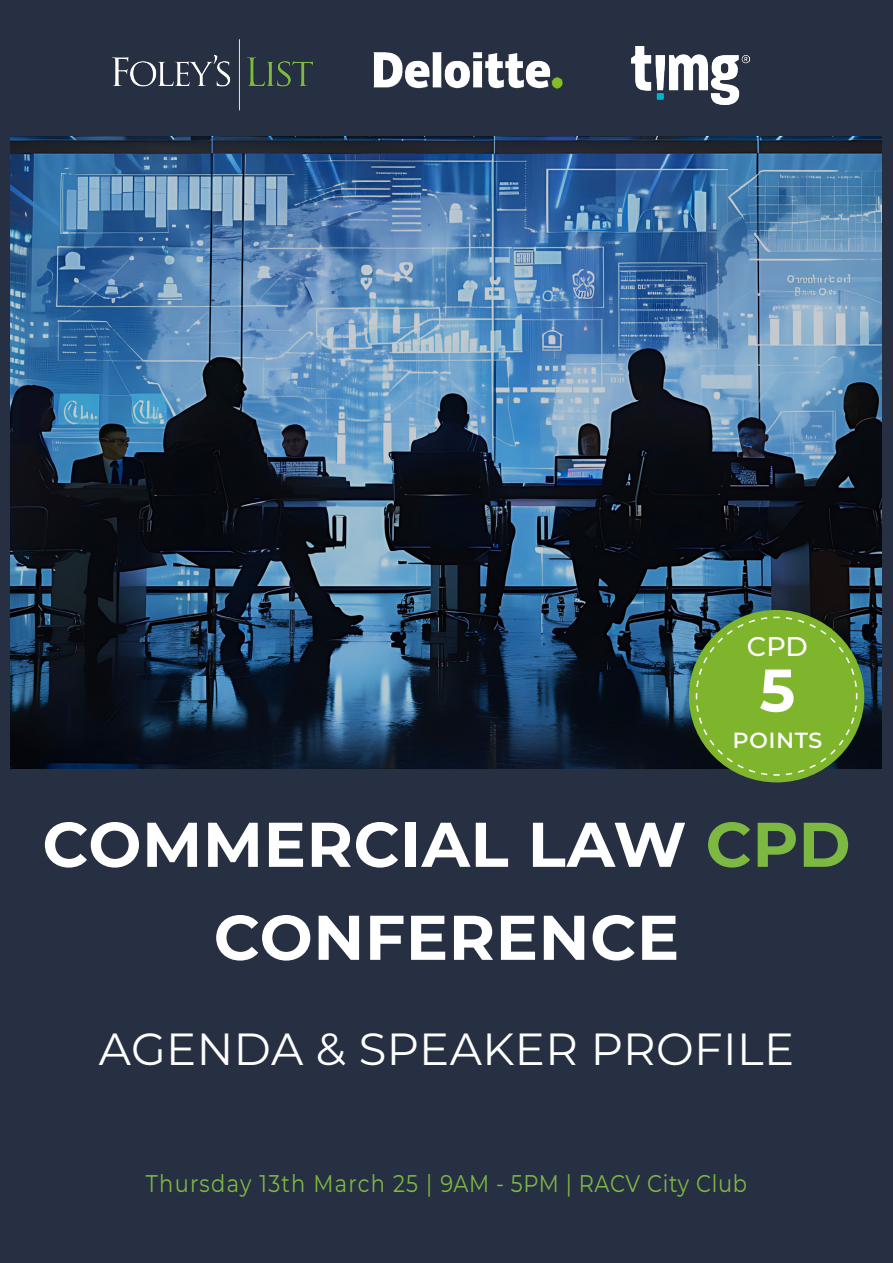
<style>
.page{position:relative;width:893px;height:1263px;background:#272f42}
.page>*{position:absolute;margin:0;border:0;box-sizing:border-box;transform-origin:0 0}
.t1{font:700 63px/93px "Montserrat";letter-spacing:.01em;color:#fff;text-align:center}
.t2{font:700 60px "Montserrat";color:#fff}
.t3{font:45px "Montserrat";letter-spacing:.01em;color:#fff}
.t4{font:500 27px "Montserrat";color:#fff}
.t5{font:24.15px "Montserrat";letter-spacing:.05em;color:#7db942;scale:.87 1}
.s1{color:#7db942}
</style>
<div class="page">
<img style="left:10px;top:137px;width:872px;height:631px">
<div style="left:689px;top:610px;width:175px;height:172px;background:#7fb52d;border-radius:50%"></div>
<svg style="left:695px;top:616px;width:163px;height:160px"></svg>
<img style="left:373px;top:52px;width:190px;height:38px">
<img style="left:112px;top:39px;width:201px;height:72px">
<img style="left:631px;top:46px;width:118px;height:58px">
<p class="t4" style="left:747px;top:628px;width:63px">CPD</p>
<h2 class="t2" style="left:759px;top:647px;width:37px">5</h2>
<p class="t4" style="left:732px;top:719px;width:92px">points</p>
<h1 class="t1" style="left:42px;top:795px;width:810px">COMMERCIAL LAW <span class="s1">CPD<br></span>CONFERENCE</h1>
<h3 class="t3" style="left:99px;top:1018px;width:697px">AGENDA &amp; SPEAKER PROFILE</h3>
<p class="t5" style="left:146px;top:1167px;width:693px">Thursday 13th March 25 | 9AM - 5PM | RACV City Club</p>
</div>
